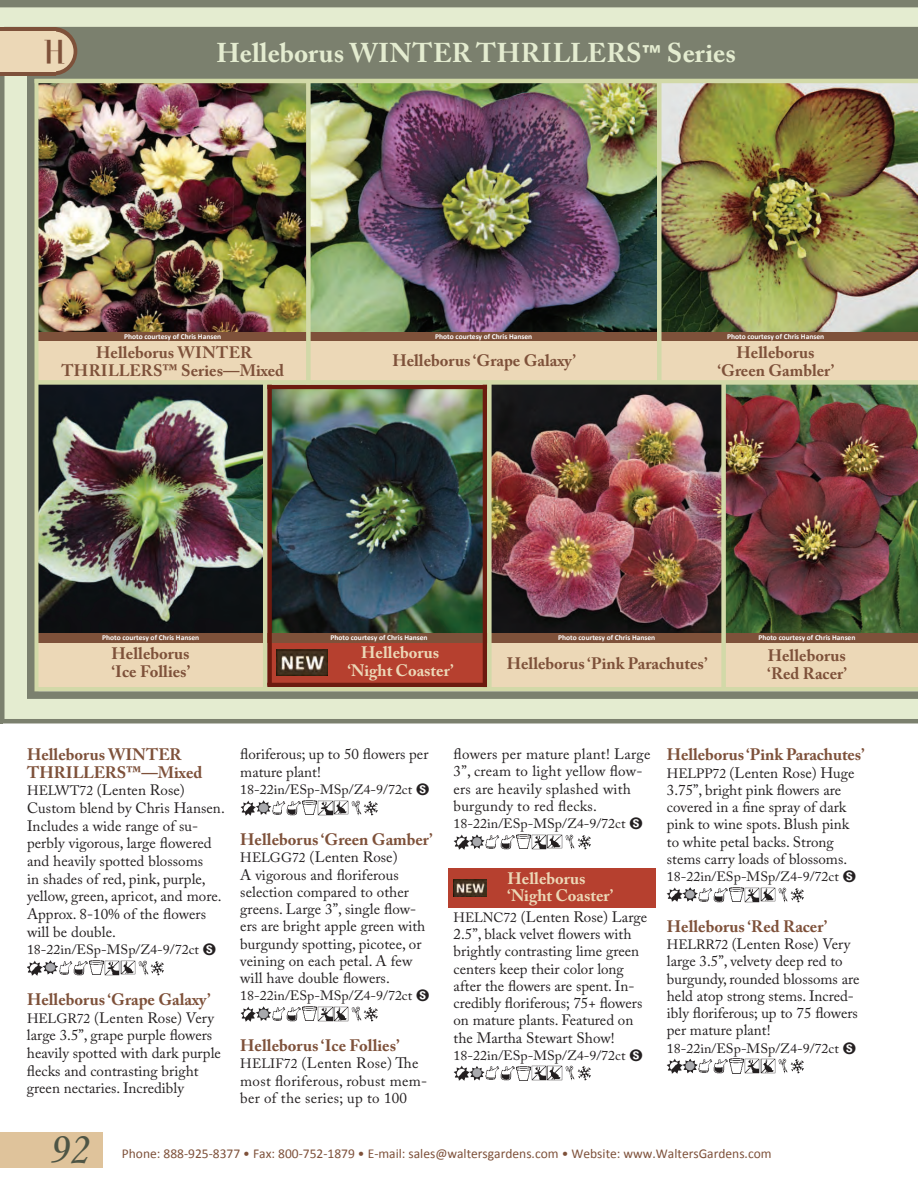
<style>
.page{position:relative;width:918px;height:1188px;background:#fff}
.page>*{position:absolute;margin:0;border:0;box-sizing:border-box;transform-origin:0 0}
.t1{font:45px "Monotype Corsiva";color:#4e5545}
.t2{font:34.5px "Cantabile";color:#7e513a;scale:.9 1}
.t3{font:700 27px "Adobe Caslon Pro";color:#e4ecd0}
.t4{font:700 16.5px/17.2px "Adobe Caslon Pro";color:#7e513a}
.t5{font:700 16.5px "Adobe Caslon Pro";color:#ecd8b7}
.t6{font:15px/17.2px "Adobe Caslon Pro";color:#231f20}
.t7{font:15px/17.2px "Adobe Caslon Pro";letter-spacing:.02em;color:#231f20}
.t8{font:13.5px "Adobe Caslon Pro";color:#231f20}
.t9{font:13.5px "Calibri";color:#7e513a}
.t10{font:700 7.5px "Calibri";color:#fff}
.s1{font-family:"Calibri"}
.s2{font-size:13.5px}
</style>
<div class="page">
<div style="left:448px;top:868px;width:207px;height:40px;background:#b6402f"></div>
<img style="left:38px;top:83px;width:880px;height:250px">
<img style="left:492px;top:385px;width:426px;height:248px">
<img style="left:38px;top:385px;width:225px;height:248px">
<img style="left:272px;top:389px;width:211px;height:244px">
<div style="left:36px;top:341px;width:882px;height:41px;background:#ecd8b7"></div>
<div style="left:33px;top:333px;width:885px;height:8px;background:#7e513a"></div>
<div style="left:471px;top:642px;width:447px;height:45px;background:#ecd8b7"></div>
<div style="left:37px;top:642px;width:228px;height:46px;background:#ecd8b7"></div>
<div style="left:270px;top:642px;width:217px;height:41px;background:#b6402f"></div>
<div style="left:4px;top:0;width:23px;height:720px;background:#e4ecd0"></div>
<img style="left:27px;top:960px;width:45px;height:15px">
<img style="left:74px;top:961px;width:13px;height:14px">
<img style="left:89px;top:960px;width:47px;height:15px">
<img style="left:138px;top:960px;width:10px;height:15px">
<img style="left:151px;top:961px;width:13px;height:14px">
<img style="left:240px;top:800px;width:61px;height:15px">
<img style="left:303px;top:800px;width:46px;height:15px">
<img style="left:352px;top:800px;width:9px;height:15px">
<img style="left:364px;top:801px;width:14px;height:14px">
<img style="left:240px;top:1006px;width:61px;height:15px">
<img style="left:303px;top:1006px;width:46px;height:15px">
<img style="left:352px;top:1006px;width:9px;height:15px">
<img style="left:364px;top:1007px;width:14px;height:14px">
<img style="left:454px;top:834px;width:60px;height:15px">
<img style="left:516px;top:834px;width:46px;height:15px">
<img style="left:565px;top:834px;width:10px;height:15px">
<img style="left:577px;top:835px;width:14px;height:14px">
<img style="left:454px;top:1066px;width:60px;height:15px">
<img style="left:516px;top:1066px;width:46px;height:15px">
<img style="left:565px;top:1066px;width:10px;height:15px">
<img style="left:577px;top:1066px;width:14px;height:15px">
<img style="left:667px;top:887px;width:60px;height:15px">
<img style="left:729px;top:887px;width:47px;height:15px">
<img style="left:778px;top:887px;width:10px;height:15px">
<img style="left:791px;top:888px;width:13px;height:14px">
<img style="left:667px;top:1059px;width:60px;height:15px">
<img style="left:729px;top:1059px;width:47px;height:15px">
<img style="left:778px;top:1059px;width:10px;height:15px">
<img style="left:791px;top:1059px;width:13px;height:15px">
<hr style="left:0;top:54px;width:2px;height:670px;background:#7b806e">
<div style="left:37px;top:633px;width:881px;height:9px;background:#7e513a"></div>
<div style="left:657px;top:54px;width:5px;height:329px;background:#d2d9a8"></div>
<hr style="left:263px;top:382px;width:4px;height:306px;background:#d2d9a8">
<div style="left:267px;top:381px;width:5px;height:305px;background:#6c1b0f"></div>
<hr style="left:483px;top:381px;width:4px;height:309px;background:#6c1b0f">
<hr style="left:267px;top:683px;width:220px;height:4px;background:#6c1b0f">
<hr style="left:267px;top:385px;width:222px;height:4px;background:#6c1b0f">
<div style="left:721px;top:382px;width:5px;height:306px;background:#d2d9a8"></div>
<div style="left:487px;top:383px;width:5px;height:306px;background:#d2d9a8"></div>
<svg style="left:34px;top:79px;width:4px;height:608px;background:#c6cda0"></svg>
<hr style="left:0;top:0;width:4px;height:723px;background:#7b806e">
<div style="left:27px;top:687px;width:891px;height:5px;background:#d2d9a8"></div>
<div style="left:33px;top:380px;width:885px;height:5px;background:#d2d9a8"></div>
<div style="left:32px;top:27px;width:886px;height:52px;background:#7b806e"></div>
<div style="left:306px;top:80px;width:5px;height:304px;background:#d2d9a8"></div>
<div style="left:0;top:5px;width:918px;height:23px;background:#e4ecd0"></div>
<div style="left:0;top:0;width:918px;height:7px;background:#7b806e"></div>
<hr style="left:4px;top:27px;width:914px;height:4px;background:#7b806e">
<div style="left:27px;top:33px;width:7px;height:679px;background:#7b806e"></div>
<hr style="left:35px;top:79px;width:883px;height:4px;background:#d2d9a8">
<img style="left:277px;top:650px;width:50px;height:26px">
<div style="left:17px;top:698px;width:901px;height:24px;background:#e4ecd0"></div>
<div style="left:27px;top:691px;width:891px;height:8px;background:#7b806e"></div>
<hr style="left:0;top:719px;width:918px;height:4px;background:#7b806e">
<img style="left:454px;top:879px;width:33px;height:17px">
<div style="left:0;top:1132px;width:103px;height:36px;background:#dfc39b"></div>
<div style="left:0;top:27px;width:55px;height:49px;background:#7e513a"></div>
<div style="left:30px;top:27px;width:47px;height:48px;background:#7e513a;border-radius:50%"></div>
<div style="left:34px;top:31px;width:40px;height:40px;background:#ecd8b7;border-radius:50%"></div>
<div style="left:0;top:31px;width:55px;height:41px;background:#ecd8b7"></div>
<p class="t2" style="left:44px;top:29px;width:25px">H</p>
<p class="t3" style="left:216px;top:37px;width:521px">Helleborus WINTER THRILLERS<span class="s1">™</span> Series</p>
<p class="t10" style="left:124px;top:332px;width:99px">Photo courtesy of Chris Hansen</p>
<p class="t10" style="left:435px;top:332px;width:99px">Photo courtesy of Chris Hansen</p>
<p class="t10" style="left:727px;top:332px;width:99px">Photo courtesy of Chris Hansen</p>
<p class="t4" style="left:96px;top:343px;width:158px">Helleborus WINTER</p>
<p class="t4" style="left:61px;top:361px;width:224px">THRILLERS™ Series—Mixed</p>
<p class="t4" style="left:392px;top:351px;width:185px">Helleborus ‘Grape Galaxy’</p>
<p class="t4" style="left:737px;top:343px;width:80px">Helleborus</p>
<p class="t4" style="left:718px;top:361px;width:118px">‘Green Gambler’</p>
<p class="t10" style="left:102px;top:633px;width:99px">Photo courtesy of Chris Hansen</p>
<p class="t10" style="left:331px;top:633px;width:99px">Photo courtesy of Chris Hansen</p>
<p class="t10" style="left:558px;top:633px;width:99px">Photo courtesy of Chris Hansen</p>
<p class="t10" style="left:758px;top:633px;width:99px">Photo courtesy of Chris Hansen</p>
<p class="t4" style="left:112px;top:645px;width:80px">Helleborus</p>
<p class="t4" style="left:112px;top:663px;width:80px">‘Ice Follies’</p>
<p class="t5" style="left:361px;top:643px;width:80px">Helleborus</p>
<p class="t5" style="left:348px;top:661px;width:107px">‘Night Coaster’</p>
<p class="t4" style="left:507px;top:654px;width:202px">Helleborus ‘Pink Parachutes’</p>
<p class="t4" style="left:768px;top:646px;width:80px">Helleborus</p>
<p class="t4" style="left:768px;top:664px;width:81px">‘Red Racer’</p>
<p class="t4" style="left:27px;top:746px;width:177px">Helleborus WINTER<br>THRILLERS™—Mixed</p>
<p class="t6" style="left:27px;top:781px;width:199px;line-height:17.7px"><span class="s2">HELWT72</span> (Lenten Rose)<br>Custom blend by Chris Hansen.<br>Includes a wide range of su&shy;perbly vigorous, large flowered and heavily spotted blossoms<br>in shades of red, pink, purple, yellow, green, apricot, and more.<br>Approx. 8-10% of the flowers will be double.</p>
<p class="t8" style="left:27px;top:942px;width:173px">18-22in/ESp-MSp/Z4-9/72ct</p>
<p class="t4" style="left:27px;top:991px;width:185px">Helleborus ‘Grape Galaxy’</p>
<p class="t6" style="left:27px;top:1009px;width:195px;line-height:17.7px"><span class="s2">HELGR72</span> (Lenten Rose) Very large 3.5”, grape purple flowers heavily spotted with dark purple flecks and contrasting bright green nectaries. Incredibly</p>
<p class="t6" style="left:240px;top:745px;width:190px;line-height:17.7px">floriferous; up to 50 flowers per mature plant!</p>
<p class="t8" style="left:240px;top:782px;width:173px">18-22in/ESp-MSp/Z4-9/72ct</p>
<p class="t4" style="left:240px;top:831px;width:194px">Helleborus ‘Green Gamber’</p>
<p class="t6" style="left:240px;top:848px;width:187px"><span class="s2">HELGG72</span> (Lenten Rose)<br>A vigorous and floriferous selection compared to other greens. Large 3”, single flow&shy;ers are bright apple green with burgundy spotting, picotee, or veining on each petal. A few will have double flowers.</p>
<p class="t8" style="left:240px;top:988px;width:173px">18-22in/ESp-MSp/Z4-9/72ct</p>
<p class="t4" style="left:240px;top:1037px;width:161px">Helleborus ‘Ice Follies’</p>
<p class="t7" style="left:240px;top:1055px;width:188px"><span class="s2">HELIF72</span> (Lenten Rose) The most floriferous, robust mem&shy;ber of the series; up to 100</p>
<p class="t7" style="left:454px;top:745px;width:198px">flowers per mature plant! Large<br>3”, cream to light yellow flow&shy;ers are heavily splashed with burgundy to red flecks.</p>
<p class="t8" style="left:454px;top:816px;width:173px">18-22in/ESp-MSp/Z4-9/72ct</p>
<p class="t5" style="left:508px;top:868px;width:80px">Helleborus</p>
<p class="t5" style="left:508px;top:886px;width:107px">‘Night Coaster’</p>
<p class="t6" style="left:454px;top:908px;width:195px"><span class="s2">HELNC72</span> (Lenten Rose) Large<br>2.5”, black velvet flowers with brightly contrasting lime green centers keep their color long after the flowers are spent. In&shy;credibly floriferous; 75+ flowers on mature plants. Featured on the Martha Stewart Show!</p>
<p class="t8" style="left:454px;top:1047px;width:173px">18-22in/ESp-MSp/Z4-9/72ct</p>
<p class="t4" style="left:667px;top:746px;width:199px">Helleborus ‘Pink Parachutes’</p>
<p class="t6" style="left:667px;top:764px;width:189px"><span class="s2">HELPP72</span> (Lenten Rose) Huge<br>3.75”, bright pink flowers are covered in a fine spray of dark pink to wine spots. Blush pink to white petal backs. Strong stems carry loads of blossoms.</p>
<p class="t8" style="left:667px;top:869px;width:173px">18-22in/ESp-MSp/Z4-9/72ct</p>
<p class="t4" style="left:667px;top:918px;width:162px">Helleborus ‘Red Racer’</p>
<p class="t6" style="left:667px;top:935px;width:194px"><span class="s2">HELRR72</span> (Lenten Rose) Very large 3.5”, velvety deep red to burgundy, rounded blossoms are held atop strong stems. Incred&shy;ibly floriferous; up to 75 flowers per mature plant!</p>
<p class="t8" style="left:667px;top:1040px;width:173px">18-22in/ESp-MSp/Z4-9/72ct</p>
<p class="t1" style="left:48px;top:1121px;width:41px">92</p>
<p class="t9" style="left:122px;top:1145px;width:651px">Phone: 888-925-8377 • Fax: 800-752-1879 • E-mail: sales@waltersgardens.com • Website: www.WaltersGardens.com</p>
</div>
